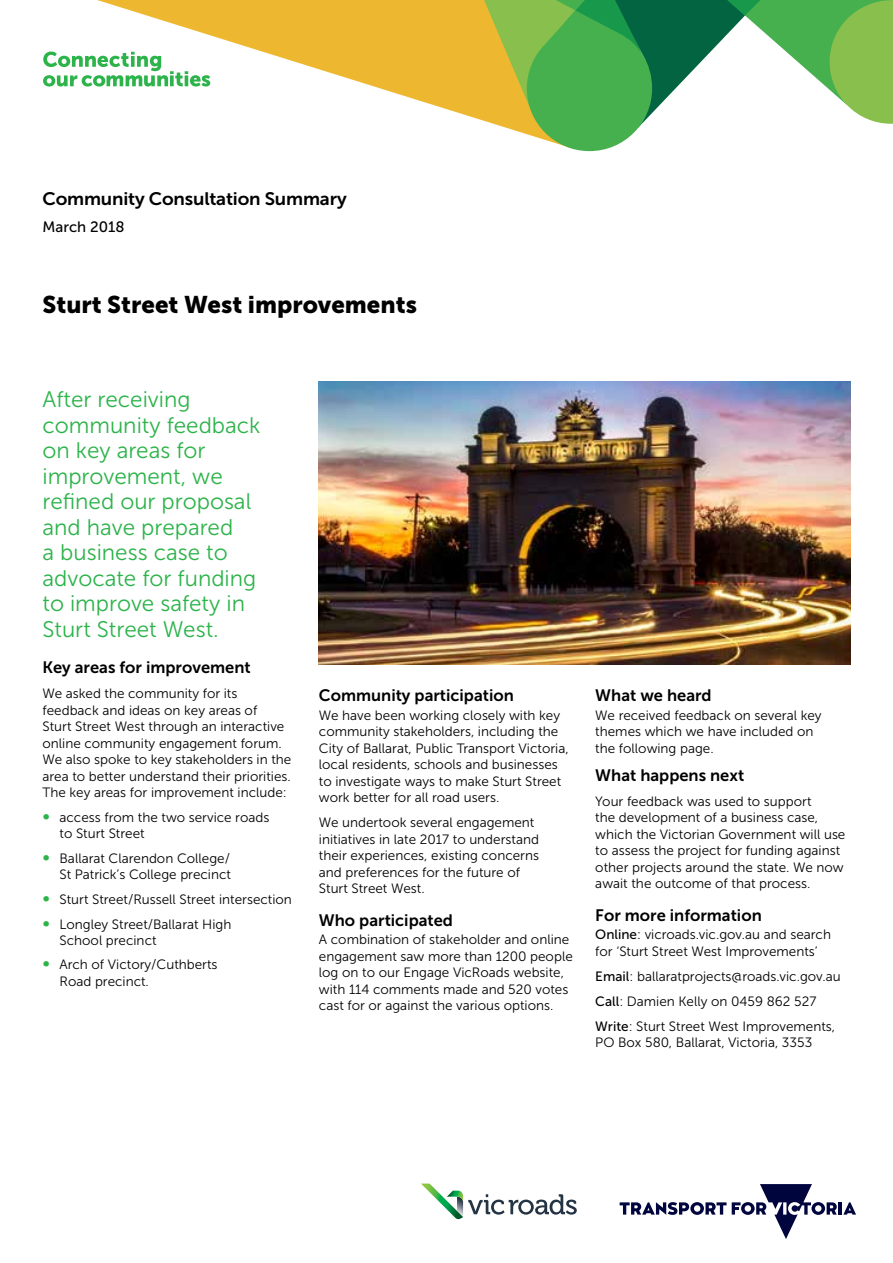
<style>
.page{position:relative;width:893px;height:1263px;background:#fff}
.page>*{position:absolute;margin:0;border:0;box-sizing:border-box;transform-origin:0 0}
.t1{font:24px "Museo Sans 900";color:#000}
.t2{font:22.5px/25.5px "Museo Sans 300";color:#2cb34a}
.t3{font:18px "Museo Sans 700";letter-spacing:-.01em;color:#000;scale:1.04 1}
.t4{font:16.5px "Museo Sans 700";color:#000}
.t5{font:15px "Museo Sans 500";color:#000}
.t6{font:13.5px/16.5px "Museo Sans 300";color:#000}
.s1{font-family:"Museo Sans 500";font-size:15px;color:#2cb34a}
.s2{font-family:"Museo Sans 500"}
</style>
<div class="page">
<svg style="left:43px;top:52px;width:13px;height:35px"></svg>
<svg style="left:56px;top:0;width:423px;height:120px"></svg>
<svg style="left:479px;top:0;width:414px;height:151px"></svg>
<svg style="left:843px;top:1202px;width:13px;height:12px"></svg>
<hr style="left:838px;top:1202px;width:4px;height:12px;background:#00053e">
<svg style="left:620px;top:1202px;width:106px;height:13px"></svg>
<svg style="left:732px;top:1184px;width:105px;height:55px"></svg>
<svg style="left:421px;top:1183px;width:156px;height:37px"></svg>
<img style="left:319px;top:382px;width:531px;height:282px">
<h3 class="t3" style="left:43px;top:189px;width:294px">Community Consultation Summary</h3>
<p class="t5" style="left:43px;top:218px;width:83px">March 2018</p>
<h1 class="t1" style="left:43px;top:291px;width:376px">Sturt Street West improvements</h1>
<h2 class="t2" style="left:43px;top:387px;width:220px">After receiving community feedback on key areas for improvement, we refined our proposal and have prepared<br>a business case to advocate for funding to improve safety in<br>Sturt Street West.</h2>
<p class="t4" style="left:43px;top:658px;width:210px">Key areas for improvement</p>
<p class="t6" style="left:43px;top:685px;width:250px">We asked the community for its feedback and ideas on key areas of<br>Sturt Street West through an interactive online community engagement forum.<br>We also spoke to key stakeholders in the area to better understand their priorities.<br>The key areas for improvement include:</p>
<p class="t6" style="left:60px;top:809px;width:211px;text-indent:-17px"><span class="s1">∞</span> access from the two service roads to Sturt Street</p>
<p class="t6" style="left:43px;top:850px;width:190px;text-align:right"><span class="s1">∞</span> Ballarat Clarendon College/<br>St Patrick’s College precinct</p>
<p class="t6" style="left:43px;top:887px;width:251px;line-height:24.8px"><span class="s1">∞</span> Sturt Street/Russell Street intersection <span class="s1">∞</span> Longley Street/Ballarat High</p>
<p class="t6" style="left:43px;top:928px;width:177px;line-height:24.8px;text-indent:17px">School precinct<br><span class="s1">∞</span> Arch of Victory/Cuthberts</p>
<p class="t6" style="left:60px;top:973px;width:91px">Road precinct.</p>
<p class="t4" style="left:319px;top:686px;width:196px">Community participation</p>
<p class="t6" style="left:319px;top:707px;width:251px">We have been working closely with key community stakeholders, including the City of Ballarat, Public Transport Victoria, local residents, schools and businesses to investigate ways to make Sturt Street work better for all road users.</p>
<p class="t6" style="left:319px;top:815px;width:222px">We undertook several engagement initiatives in late 2017 to understand their experiences, existing concerns and preferences for the future of<br>Sturt Street West.</p>
<p class="t4" style="left:319px;top:911px;width:136px">Who participated</p>
<p class="t6" style="left:319px;top:931px;width:255px">A combination of stakeholder and online engagement saw more than 1200 people log on to our Engage VicRoads website, with 114 comments made and 520 votes cast for or against the various options.</p>
<p class="t4" style="left:595px;top:686px;width:118px">What we heard</p>
<p class="t6" style="left:595px;top:707px;width:228px">We received feedback on several key themes which we have included on the following page.</p>
<p class="t4" style="left:595px;top:766px;width:150px">What happens next</p>
<p class="t6" style="left:595px;top:793px;width:252px">Your feedback was used to support<br>the development of a business case, which the Victorian Government will use to assess the project for funding against other projects around the state. We now await the outcome of that process.</p>
<p class="t4" style="left:595px;top:906px;width:168px">For more information</p>
<p class="t6" style="left:595px;top:926px;width:237px"><span class="s2">Online</span>: vicroads.vic.gov.au and search for ‘Sturt Street West Improvements’</p>
<p class="t6" style="left:595px;top:964px;width:247px;line-height:25px"><span class="s2">Email</span>: ballaratprojects@roads.vic.gov.au<br><span class="s2">Call</span>: Damien Kelly on 0459 862 527<br><span class="s2">Write</span>: Sturt Street West Improvements,</p>
<p class="t6" style="left:595px;top:1034px;width:218px">PO Box 580, Ballarat, Victoria, 3353</p>
</div>
